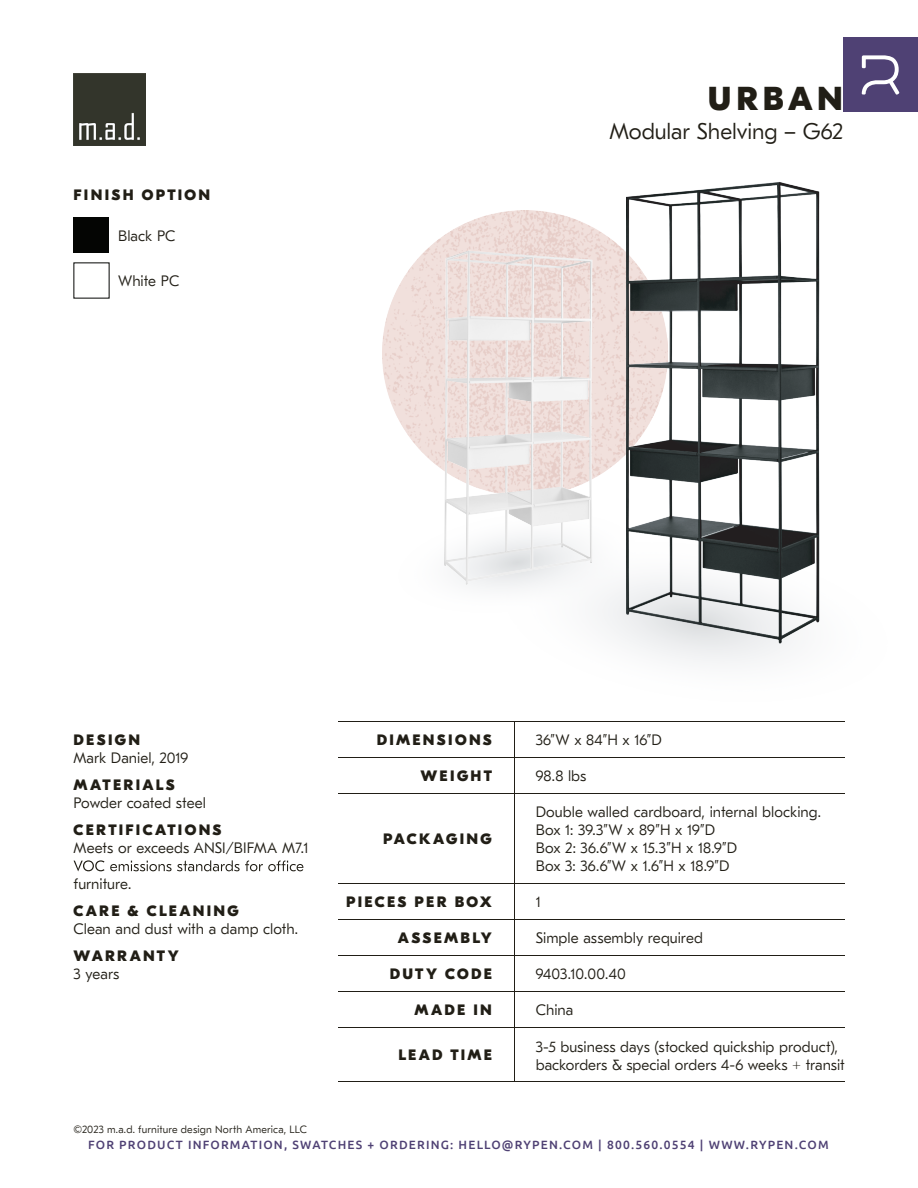
<style>
.page{position:relative;width:918px;height:1188px;background:#fff}
.page>*{position:absolute;margin:0;border:0;box-sizing:border-box;transform-origin:0 0}
.t1{font:800 33px "GT Eesti Display";letter-spacing:.135em;color:#211e16}
.t2{font:300 22.5px "GT Eesti Text";letter-spacing:-.005em;color:#211e16}
.t3{font:300 15px/18px "GT Eesti Text";color:#211e16}
.t4{font:800 15px "GT Eesti Display";letter-spacing:.155em;color:#211e16}
.t5{font:500 12px "Ubuntu";letter-spacing:.1em;color:#4f4174}
.t6{font:300 10.5px "GT Eesti Text";letter-spacing:.015em;color:#211e16}
</style>
<div class="page">
<img style="left:383px;top:210px;width:244px;height:197px">
<hr style="left:338px;top:1081px;width:507px;height:1px;background:#211e16">
<hr style="left:338px;top:1027px;width:507px;height:1px;background:#211e16">
<hr style="left:338px;top:991px;width:507px;height:1px;background:#211e16">
<hr style="left:338px;top:955px;width:507px;height:1px;background:#211e16">
<hr style="left:338px;top:919px;width:507px;height:1px;background:#211e16">
<hr style="left:338px;top:883px;width:507px;height:1px;background:#211e16">
<hr style="left:338px;top:793px;width:507px;height:1px;background:#211e16">
<hr style="left:338px;top:757px;width:507px;height:1px;background:#211e16">
<hr style="left:514px;top:721px;width:1px;height:361px;background:#211e16">
<svg style="left:74px;top:860px;width:229px;height:11px"></svg>
<img style="left:74px;top:74px;width:71px;height:72px">
<img style="left:627px;top:182px;width:193px;height:358px">
<hr style="left:338px;top:721px;width:507px;height:1px;background:#211e16">
<div style="left:74px;top:218px;width:36px;height:36px;background:#040503"></div>
<img style="left:600px;top:540px;width:220px;height:123px">
<img style="left:600px;top:599px;width:38px;height:15px">
<img style="left:393px;top:224px;width:250px;height:375px">
<div style="left:843px;top:38px;width:75px;height:74px;background:#4f4174"></div>
<svg style="left:862px;top:55px;width:37px;height:40px"></svg>
<p class="t4" style="left:74px;top:186px;width:138px">FINISH OPTION</p>
<p class="t3" style="left:118px;top:227px;width:59px">Black PC</p>
<p class="t3" style="left:118px;top:272px;width:63px">White PC</p>
<h1 class="t1" style="left:708px;top:80px;width:136px">URBAN</h1>
<h2 class="t2" style="left:609px;top:119px;width:235px">Modular Shelving – G62</h2>
<p class="t4" style="left:74px;top:732px;width:68px">DESIGN</p>
<p class="t3" style="left:73px;top:749px;width:116px">Mark Daniel, 2019</p>
<p class="t4" style="left:74px;top:777px;width:103px">MATERIALS</p>
<p class="t3" style="left:73px;top:794px;width:134px">Powder coated steel</p>
<p class="t4" style="left:74px;top:822px;width:150px">CERTIFICATIONS</p>
<p class="t3" style="left:73px;top:839px;width:237px">Meets or exceeds ANSI/BIFMA M7.1</p>
<p class="t3" style="left:74px;top:875px;width:59px">furniture.</p>
<p class="t4" style="left:74px;top:903px;width:167px">CARE &amp; CLEANING</p>
<p class="t3" style="left:74px;top:920px;width:226px">Clean and dust with a damp cloth.</p>
<p class="t4" style="left:74px;top:948px;width:107px">WARRANTY</p>
<p class="t3" style="left:73px;top:965px;width:47px">3 years</p>
<p class="t6" style="left:74px;top:1123px;width:235px">©2023 m.a.d. furniture design North America, LLC</p>
<p class="t4" style="left:377px;top:732px;width:117px">DIMENSIONS</p>
<p class="t3" style="left:536px;top:731px;width:128px">36”W x 84”H x 16”D</p>
<p class="t4" style="left:421px;top:768px;width:73px">WEIGHT</p>
<p class="t3" style="left:536px;top:767px;width:52px">98.8 lbs</p>
<p class="t4" style="left:383px;top:831px;width:110px">PACKAGING</p>
<p class="t3" style="left:536px;top:803px;width:287px">Double walled cardboard, internal blocking.<br>Box 1: 39.3”W x 89”H x 19”D<br>Box 2: 36.6”W x 15.3”H x 18.9”D<br>Box 3: 36.6”W x 1.6”H x 18.9”D</p>
<p class="t4" style="left:346px;top:894px;width:147px">PIECES PER BOX</p>
<p class="t3" style="left:536px;top:893px;width:6px">1</p>
<p class="t4" style="left:398px;top:930px;width:96px">ASSEMBLY</p>
<p class="t3" style="left:536px;top:929px;width:169px">Simple assembly required</p>
<p class="t4" style="left:390px;top:966px;width:104px">DUTY CODE</p>
<p class="t3" style="left:536px;top:965px;width:92px">9403.10.00.40</p>
<p class="t4" style="left:414px;top:1002px;width:79px">MADE IN</p>
<p class="t3" style="left:536px;top:1001px;width:39px">China</p>
<p class="t4" style="left:398px;top:1047px;width:95px">LEAD TIME</p>
<p class="t3" style="left:536px;top:1038px;width:311px">3-5 business days (stocked quickship product), backorders &amp; special orders 4-6 weeks + transit</p>
<p class="t5" style="left:88px;top:1137px;width:742px">FOR PRODUCT INFORMATION, SWATCHES + ORDERING: HELLO@RYPEN.COM | 800.560.0554 | WWW.RYPEN.COM</p>
</div>
